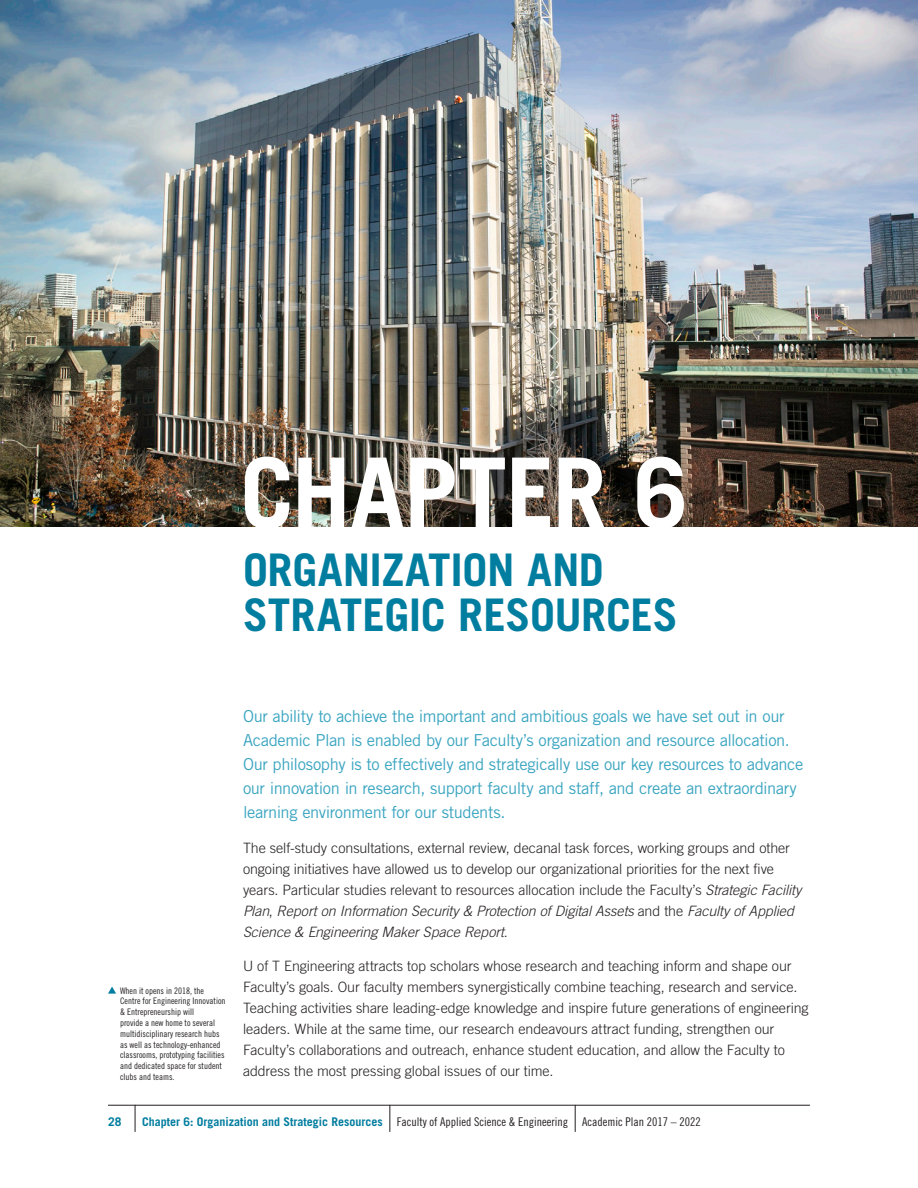
<style>
.page{position:relative;width:918px;height:1188px;background:#fff}
.page>*{position:absolute;margin:0;border:0;box-sizing:border-box;transform-origin:0 0}
.Chapter_Number{font:700 97.5px "Trade Gothic LT Std";letter-spacing:-.01em;color:#fff}
.Chapter_Title{font:700 45px/45px "Trade Gothic LT Std";letter-spacing:-.01em;color:#007d9f}
.Opening_Paragraph{font:16.5px/24px "Trade Gothic LT Std";letter-spacing:-.025em;color:#3ba5c1}
.Text{font:300 14.25px/21px "Trade Gothic LT Std";letter-spacing:-.005em;color:#231f20}
.t1{font:12px "Trade Gothic LT Std Cn 18";color:#231f20}
.t2{font:700 12px "Trade Gothic LT Std";color:#007d9f}
.t3{font:9px/10.8px "Trade Gothic LT Std Cn 18";color:#231f20}
.s1{font-style:italic}
.s2{font-family:"Trade Gothic LT Std";font-weight:700;color:#007d9f}
</style>
<div class="page">
<img style="left:0;top:0;width:918px;height:526px">
<svg style="left:108px;top:987px;width:8px;height:7px"></svg>
<svg style="left:135px;top:1106px;width:1px;height:26px"></svg>
<svg style="left:389px;top:1106px;width:1px;height:26px"></svg>
<svg style="left:575px;top:1106px;width:1px;height:26px"></svg>
<hr style="left:108px;top:1105px;width:702px;height:1px;background:#231f20">
<p class="Chapter_Number" style="left:240px;top:433px;width:450px">CHAPTER 6</p>
<p class="Chapter_Title" style="left:243px;top:547px;width:436px">ORGANIZATION AND<br>STRATEGIC RESOURCES</p>
<p class="Opening_Paragraph" style="left:243px;top:704px;width:562px">Our ability to achieve the important and ambitious goals we have set out in our Academic Plan is enabled by our Faculty’s organization and resource allocation.<br>Our philosophy is to effectively and strategically use our key resources to advance our innovation in research, support faculty and staff, and create an extraordinary learning environment for our students.</p>
<p class="Text" style="left:243px;top:837px;width:560px">The self-study consultations, external review, decanal task forces, working groups and other ongoing initiatives have allowed us to develop our organizational priorities for the next five years. Particular studies relevant to resources allocation include the Faculty’s <span class="s1">Strategic Facility Plan</span>, <span class="s1">Report on Information Security &amp; Protection of Digital Assets</span> and the <span class="s1">Faculty of Applied Science &amp; Engineering Maker Space Report</span>.</p>
<p class="Text" style="left:243px;top:956px;width:567px">U of T Engineering attracts top scholars whose research and teaching inform and shape our Faculty’s goals. Our faculty members synergistically combine teaching, research and service.<br>Teaching activities share leading-edge knowledge and inspire future generations of engineering leaders. While at the same time, our research endeavours attract funding, strengthen our Faculty’s collaborations and outreach, enhance student education, and allow the Faculty to address the most pressing global issues of our time.</p>
<p class="t3" style="left:120px;top:985px;width:107px">When it opens in 2018, the<br>Centre for Engineering Innovation &amp; Entrepreneurship will<br>provide a new home to several multidisciplinary research hubs as well as technology-enhanced classrooms, prototyping facilities and dedicated space for student clubs and teams.</p>
<p class="t2" style="left:108px;top:1114px;width:15px">28</p>
<p class="t1" style="left:142px;top:1114px;width:560px"><span class="s2">Chapter 6: Organization and Strategic Resources</span> Faculty of Applied Science &amp; Engineering Academic Plan 2017 – 2022</p>
</div>
